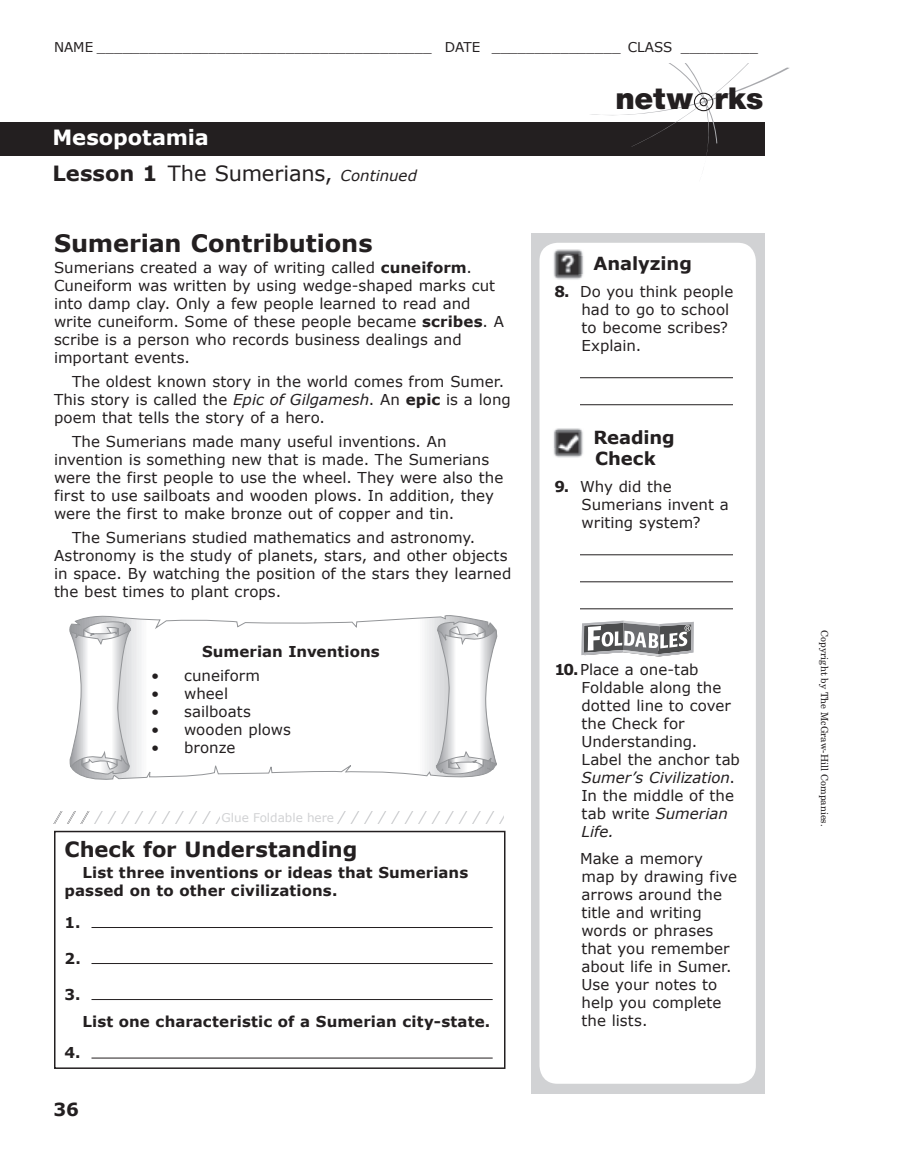
<style>
.page{position:relative;width:918px;height:1175px;background:#fff}
.page>*{position:absolute;margin:0;border:0;box-sizing:border-box;transform-origin:0 0}
.t1{font:900 30.15px "Helvetica Neue LT Std";color:#231f20}
.t2{font:700 24px "Verdana";letter-spacing:-.01em;color:#231f20}
.t3{font:21px "Verdana";letter-spacing:-.01em;color:#231f20}
.t4{font:700 21px "Verdana";letter-spacing:-.005em;color:#231f20}
.t5{font:700 21px "Verdana";letter-spacing:-.005em;color:#fff}
.t6{font:700 18px/21px "Verdana";letter-spacing:-.005em;color:#231f20}
.t7{font:15px/18px "Verdana";color:#231f20}
.t8{font:700 15px/18px "Verdana";letter-spacing:.005em;color:#231f20}
.t9{font:13.5px "Verdana";color:#231f20}
.t10{font:12px "Verdana";color:#d1d2d4}
.t11{font:9.75px "New Century Schlbk LT Std";color:#231f20}
.s1{font-weight:700}
.s2{font-style:italic;font-size:15px}
.s3{font-style:italic}
</style>
<div class="page">
<div style="left:0;top:122px;width:765px;height:33px;background:#231f20"></div>
<svg style="left:589px;top:63px;width:200px;height:93px"></svg>
<div style="left:531px;top:234px;width:234px;height:860px;background:#d1d2d4"></div>
<div style="left:540px;top:243px;width:216px;height:840px;background:#fff;border-radius:18px"></div>
<hr style="left:580px;top:377px;width:153px;height:1px;background:#231f20">
<hr style="left:580px;top:404px;width:153px;height:1px;background:#231f20">
<hr style="left:580px;top:554px;width:153px;height:1px;background:#231f20">
<hr style="left:580px;top:581px;width:153px;height:1px;background:#231f20">
<hr style="left:580px;top:608px;width:153px;height:1px;background:#231f20">
<svg style="left:581px;top:620px;width:113px;height:37px"></svg>
<img style="left:553px;top:249px;width:30px;height:31px">
<img style="left:559px;top:256px;width:25px;height:18px">
<img style="left:553px;top:428px;width:30px;height:30px">
<img style="left:555px;top:430px;width:28px;height:18px">
<svg style="left:53px;top:615px;width:451px;height:209px"></svg>
<hr style="left:92px;top:927px;width:401px;height:1px;background:#231f20">
<hr style="left:92px;top:963px;width:401px;height:1px;background:#231f20">
<hr style="left:92px;top:999px;width:401px;height:1px;background:#231f20">
<hr style="left:92px;top:1057px;width:401px;height:1px;background:#231f20">
<div style="left:54px;top:830px;width:452px;height:238px;border:2px solid #231f20"></div>
<p class="t9" style="left:54px;top:39px;width:706px">NAME _______________________________________ DATE _______________ CLASS _________</p>
<p class="t1" style="left:615px;top:88px;width:150px">netw rks</p>
<p class="t5" style="left:52px;top:123px;width:158px">Mesopotamia</p>
<p class="t3" style="left:52px;top:159px;width:366px"><span class="s1">Lesson 1</span> The Sumerians, <span class="s2">Continued</span></p>
<p class="t2" style="left:54px;top:228px;width:320px">Sumerian Contributions</p>
<p class="t7" style="left:54px;top:258px;width:452px">Sumerians created a way of writing called <span class="s1">cuneiform</span>.<br>Cuneiform was written by using wedge-shaped marks cut into damp clay. Only a few people learned to read and write cuneiform. Some of these people became <span class="s1">scribes</span>. A scribe is a person who records business dealings and important events.</p>
<p class="t7" style="left:54px;top:372px;width:458px;text-indent:18px">The oldest known story in the world comes from Sumer.<br>This story is called the <span class="s3">Epic of Gilgamesh</span>. An <span class="s1">epic</span> is a long poem that tells the story of a hero.</p>
<p class="t7" style="left:54px;top:432px;width:451px;text-indent:18px">The Sumerians made many useful inventions. An invention is something new that is made. The Sumerians were the first people to use the wheel. They were also the first to use sailboats and wooden plows. In addition, they were the first to make bronze out of copper and tin.</p>
<p class="t7" style="left:54px;top:528px;width:459px;text-indent:18px">The Sumerians studied mathematics and astronomy.<br>Astronomy is the study of planets, stars, and other objects in space. By watching the position of the stars they learned the best times to plant crops.</p>
<p class="t8" style="left:202px;top:642px;width:179px">Sumerian Inventions</p>
<p class="t7" style="left:151px;top:666px;width:110px">• cuneiform</p>
<p class="t7" style="left:151px;top:684px;width:79px">• wheel</p>
<p class="t7" style="left:151px;top:702px;width:101px">• sailboats</p>
<p class="t7" style="left:151px;top:720px;width:141px">• wooden plows</p>
<p class="t7" style="left:151px;top:738px;width:86px">• bronze</p>
<p class="t10" style="left:222px;top:810px;width:114px">Glue Foldable here</p>
<p class="t4" style="left:64px;top:836px;width:294px">Check for Understanding</p>
<p class="t8" style="left:64px;top:863px;width:405px;text-indent:18px">List three inventions or ideas that Sumerians passed on to other civilizations.</p>
<p class="t8" style="left:64px;top:913px;width:18px">1.</p>
<p class="t8" style="left:64px;top:949px;width:18px">2.</p>
<p class="t8" style="left:64px;top:985px;width:18px">3.</p>
<p class="t8" style="left:82px;top:1012px;width:409px">List one characteristic of a Sumerian city-state.</p>
<p class="t8" style="left:64px;top:1043px;width:18px">4.</p>
<p class="t6" style="left:54px;top:1098px;width:27px">36</p>
<p class="t6" style="left:594px;top:252px;width:100px">Analyzing</p>
<p class="t7" style="left:582px;top:282px;width:153px;text-indent:-27px"><span class="s1">8.</span> Do you think people had to go to school to become scribes?<br>Explain.</p>
<p class="t6" style="left:594px;top:426px;width:83px">Reading<br>Check</p>
<p class="t7" style="left:582px;top:477px;width:149px;text-indent:-27px"><span class="s1">9.</span> Why did the<br>Sumerians invent a writing system?</p>
<p class="t7" style="left:582px;top:660px;width:160px;text-indent:-27px"><span class="s1">10.</span> Place a one-tab<br>Foldable along the dotted line to cover the Check for<br>Understanding.<br>Label the anchor tab<br><span class="s3">Sumer’s Civilization</span>.<br>In the middle of the tab write <span class="s3">Sumerian<br>Life.</span></p>
<p class="t7" style="left:580px;top:849px;width:159px">Make a memory map by drawing five arrows around the title and writing words or phrases that you remember about life in Sumer.<br>Use your notes to help you complete the lists.</p>
<p class="t11" style="left:828px;top:630px;width:198px;rotate:90deg">Copyright by The McGraw-Hill Companies.</p>
</div>
